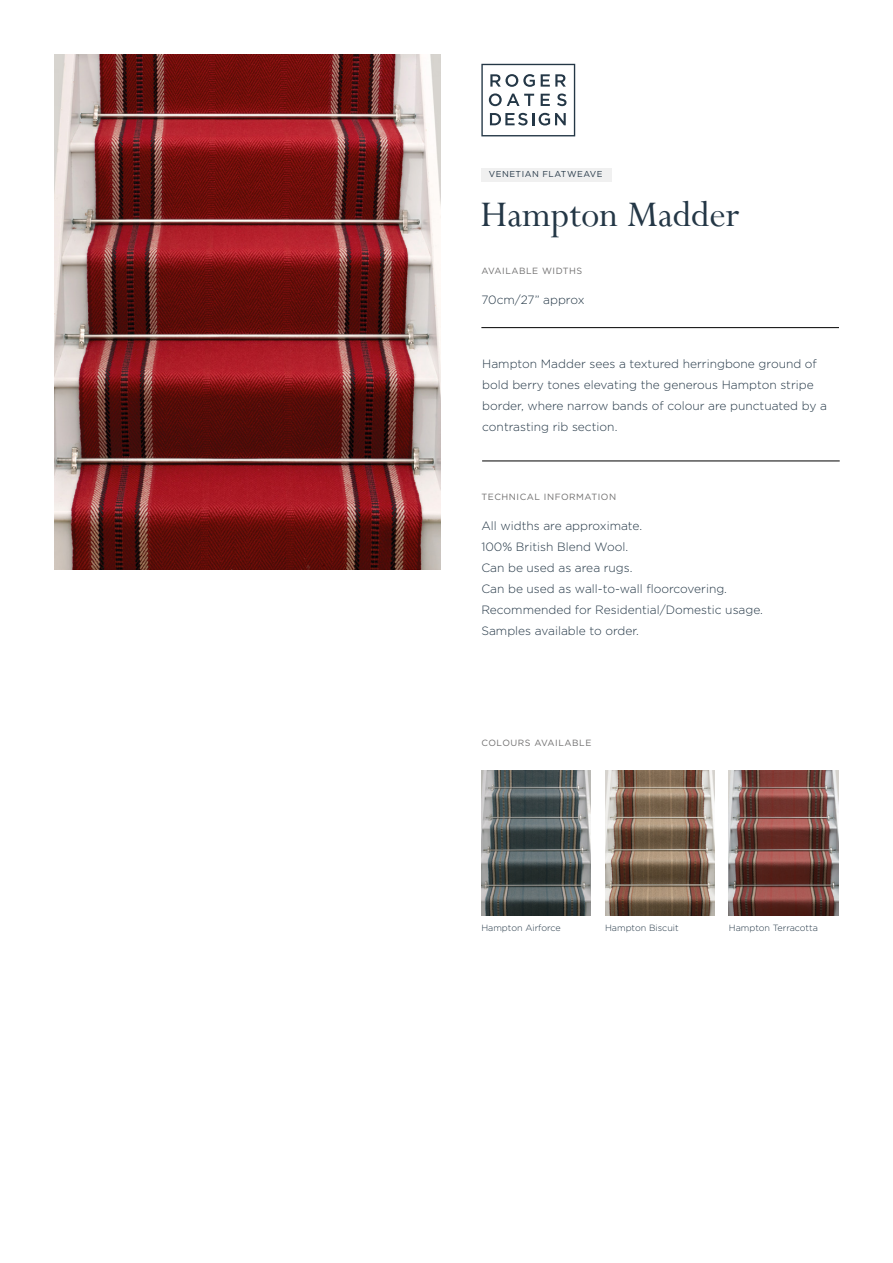
<style>
.page{position:relative;width:893px;height:1263px;background:#fff}
.page>*{position:absolute;margin:0;border:0;box-sizing:border-box;transform-origin:0 0}
.t1{font:40.2px "Perpetua";color:#243746}
.t2{font:300 12px/21px "Gotham";color:#243746}
.t3{font:9px "Gotham";letter-spacing:.06em;color:#706f6f}
.t4{font:300 9px "Gotham";color:#243746}
.t5{font:8.55px "Gotham";letter-spacing:.06em;color:#243746}
</style>
<div class="page">
<svg style="left:481px;top:64px;width:94px;height:72px"></svg>
<img style="left:54px;top:54px;width:387px;height:516px">
<div style="left:481px;top:168px;width:130px;height:14px;background:#f0f0f0"></div>
<hr style="left:481px;top:327px;width:358px;height:1px;background:#000">
<hr style="left:482px;top:461px;width:358px;height:1px;background:#000">
<img style="left:481px;top:770px;width:110px;height:146px">
<img style="left:605px;top:770px;width:109px;height:146px">
<img style="left:729px;top:770px;width:109px;height:146px">
<p class="t5" style="left:489px;top:169px;width:115px">VENETIAN FLATWEAVE</p>
<h1 class="t1" style="left:480px;top:189px;width:261px">Hampton Madder</h1>
<p class="t3" style="left:481px;top:265px;width:102px">AVAILABLE WIDTHS</p>
<p class="t2" style="left:481px;top:289px;width:105px">70cm/27” approx</p>
<p class="t2" style="left:482px;top:353px;width:346px">Hampton Madder sees a textured herringbone ground of bold berry tones elevating the generous Hampton stripe border, where narrow bands of colour are punctuated by a contrasting rib section.</p>
<p class="t3" style="left:481px;top:491px;width:136px">TECHNICAL INFORMATION</p>
<p class="t2" style="left:481px;top:515px;width:283px">All widths are approximate.<br>100% British Blend Wool.<br>Can be used as area rugs.<br>Can be used as wall-to-wall floorcovering.<br>Recommended for Residential/Domestic usage.<br>Samples available to order.</p>
<p class="t3" style="left:481px;top:737px;width:111px">COLOURS AVAILABLE</p>
<p class="t4" style="left:481px;top:922px;width:81px">Hampton Airforce</p>
<p class="t4" style="left:605px;top:922px;width:75px">Hampton Biscuit</p>
<p class="t4" style="left:729px;top:922px;width:91px">Hampton Terracotta</p>
</div>
